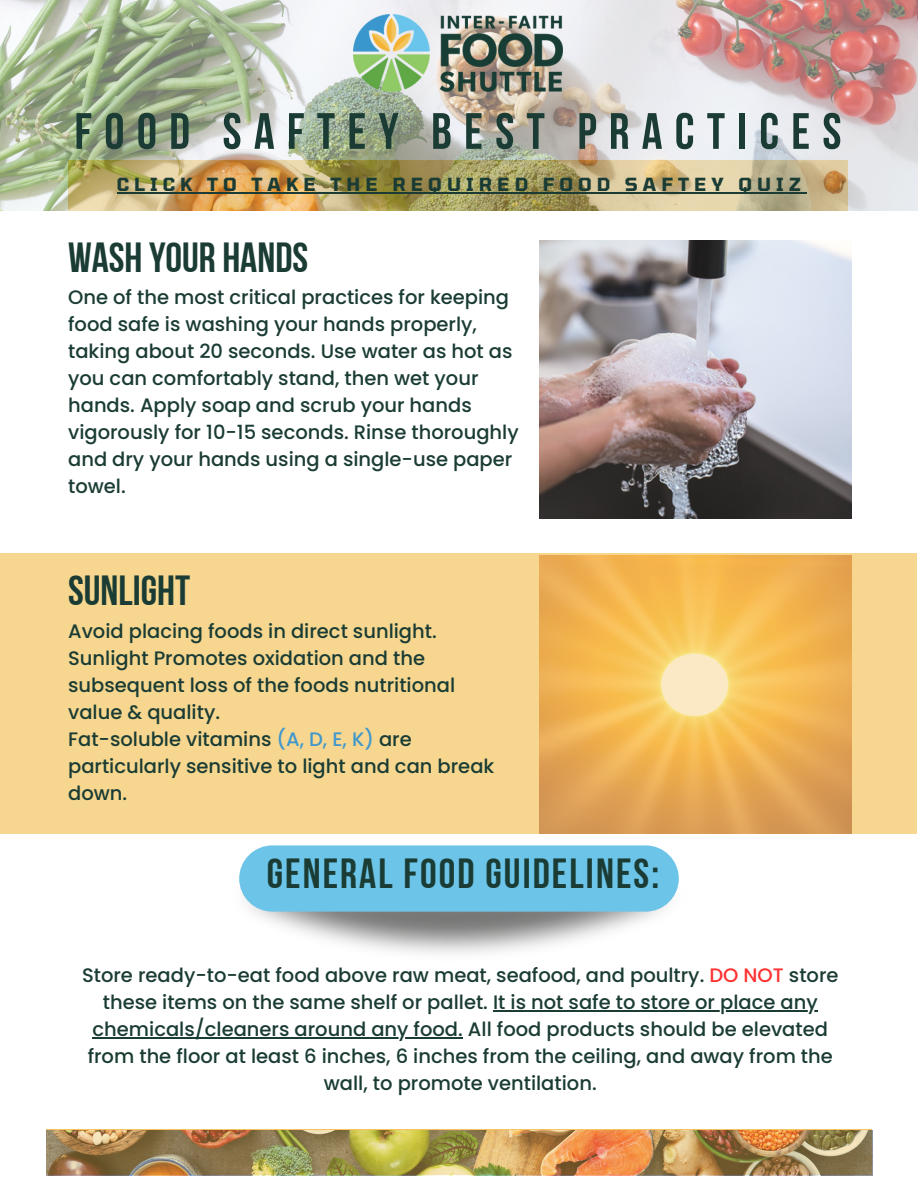
<style>
.page{position:relative;width:918px;height:1188px;background:#fff}
.page>*{position:absolute;margin:0;border:0;box-sizing:border-box;transform-origin:0 0}
.t1{font:51px "Bebas Neue Cyrillic";letter-spacing:.24em;color:#1a3c34}
.t2{font:42px "Bebas Neue Cyrillic";letter-spacing:.05em;color:#1a3c34}
.t3{font:42px "Bebas Neue Cyrillic";color:#1a3c34}
.t4{font:500 19.5px/27px "Poppins";color:#1a3c34}
.t5{font:700 18px "Tomorrow";letter-spacing:.285em;color:#1a3c34}
.s1{color:#4197cb}
.s2{color:#ff3131}
</style>
<div class="page">
<svg style="left:68px;top:210px;width:780px;height:1px"></svg>
<div style="left:0;top:553px;width:917px;height:280px;background:#f7d78f"></div>
<div style="left:239px;top:845px;width:440px;height:67px;background:#6cc4e8;border-radius:33px"></div>
<img style="left:0;top:0;width:918px;height:210px">
<img style="left:540px;top:240px;width:311px;height:278px">
<img style="left:353px;top:15px;width:209px;height:76px">
<img style="left:540px;top:556px;width:311px;height:278px">
<hr style="left:117px;top:193px;width:689px;height:1px;background:#1a3c34">
<hr style="left:493px;top:1010px;width:325px;height:2px;background:#1a3c34">
<hr style="left:93px;top:1037px;width:370px;height:2px;background:#1a3c34">
<div style="left:46px;top:1129px;width:826px;height:46px;background:#f4c55c"></div>
<img style="left:46px;top:1130px;width:826px;height:45px">
<p class="t1" style="left:74px;top:111px;width:769px">FOOD SAFTEY BEST PRACTICES</p>
<p class="t5" style="left:117px;top:173px;width:686px">CLICK TO TAKE THE REQUIRED FOOD SAFTEY QUIZ</p>
<p class="t3" style="left:68px;top:240px;width:242px">WASH YOUR HANDS</p>
<p class="t4" style="left:68px;top:284px;width:452px">One of the most critical practices for keeping food safe is washing your hands properly, taking about 20 seconds. Use water as hot as you can comfortably stand, then wet your hands. Apply soap and scrub your hands vigorously for 10-15 seconds. Rinse thoroughly and dry your hands using a single-use paper towel.</p>
<p class="t3" style="left:68px;top:573px;width:124px">SUNLIGHT</p>
<p class="t4" style="left:68px;top:618px;width:389px">Avoid placing foods in direct sunlight.<br>Sunlight Promotes oxidation and the subsequent loss of the foods nutritional value &amp; quality.</p>
<p class="t4" style="left:68px;top:726px;width:428px">Fat-soluble vitamins <span class="s1">(A, D, E, K)</span> are particularly sensitive to light and can break down.</p>
<p class="t2" style="left:267px;top:856px;width:394px">GENERAL FOOD GUIDELINES:</p>
<p class="t4" style="left:82px;top:962px;width:758px;text-align:center">Store ready-to-eat food above raw meat, seafood, and poultry. <span class="s2">DO NOT</span> store these items on the same shelf or pallet. It is not safe to store or place any chemicals/cleaners around any food. All food products should be elevated from the floor at least 6 inches, 6 inches from the ceiling, and away from the wall, to promote ventilation.</p>
</div>
